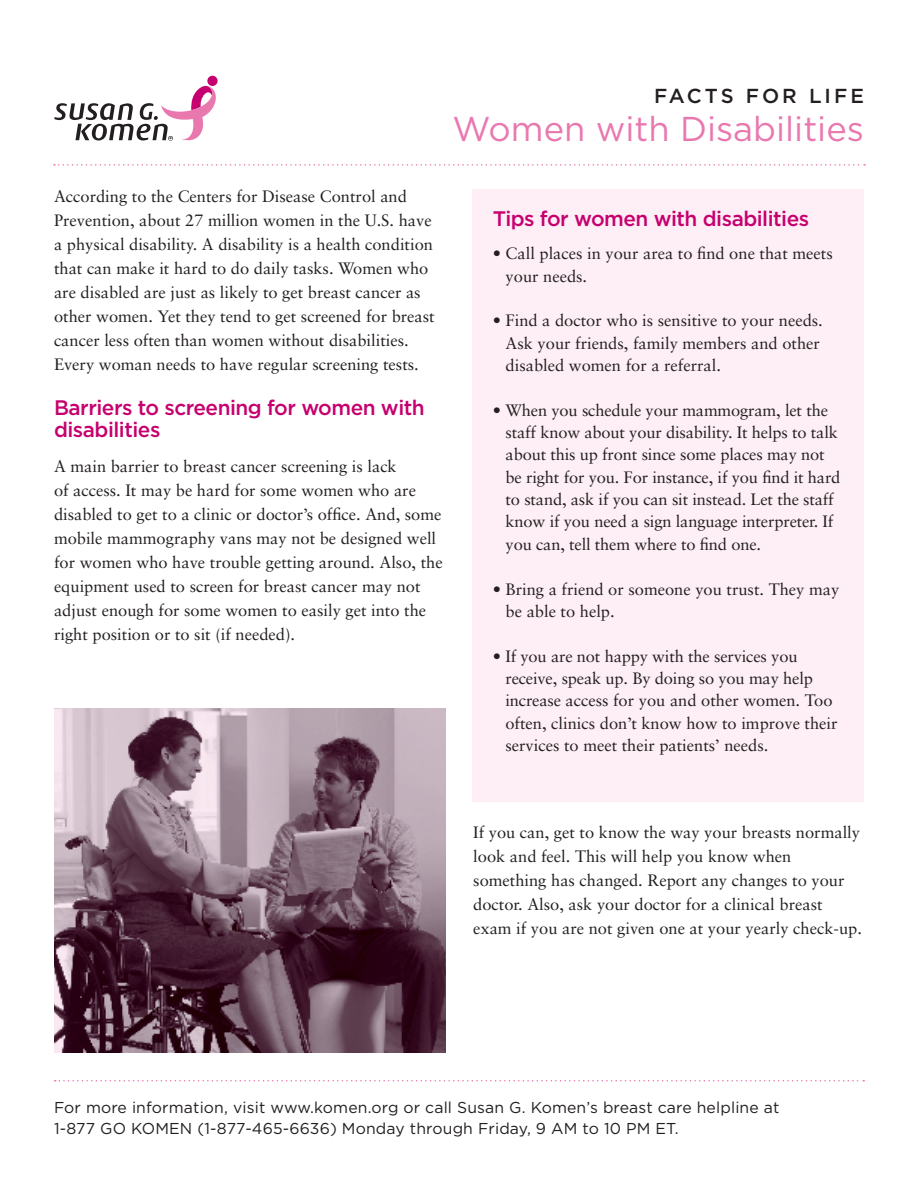
<style>
.page{position:relative;width:918px;height:1188px;background:#fff}
.page>*{position:absolute;margin:0;border:0;box-sizing:border-box;transform-origin:0 0}
.t1{font:34.5px "Gotham";color:#e978af}
.t2{font:500 21px/21.8px "Gotham";letter-spacing:-.025em;color:#c6006f}
.t3{font:500 20.25px "Gotham";letter-spacing:.15em;color:#231f20}
.t4{font:16.5px/24px "Sabon";color:#231f20}
.t5{font:15.75px/21px "Gotham";letter-spacing:.01em;color:#231f20}
</style>
<div class="page">
<svg style="left:54px;top:76px;width:164px;height:65px"></svg>
<svg style="left:55px;top:1080px;width:809px;height:2px"></svg>
<svg style="left:54px;top:164px;width:811px;height:2px"></svg>
<div style="left:472px;top:189px;width:392px;height:612px;background:#fdeff5"></div>
<img style="left:54px;top:708px;width:392px;height:345px">
<p class="t3" style="left:654px;top:85px;width:211px">FACTS FOR LIFE</p>
<h1 class="t1" style="left:453px;top:110px;width:413px">Women with Disabilities</h1>
<p class="t4" style="left:54px;top:184px;width:382px">According to the Centers for Disease Control and Prevention, about 27 million women in the U.S. have a physical disability. A disability is a health condition that can make it hard to do daily tasks. Women who are disabled are just as likely to get breast cancer as other women. Yet they tend to get screened for breast cancer less often than women without disabilities.<br>Every woman needs to have regular screening tests.</p>
<p class="t2" style="left:54px;top:397px;width:372px">Barriers to screening for women with disabilities</p>
<p class="t4" style="left:54px;top:454px;width:390px">A main barrier to breast cancer screening is lack<br>of access. It may be hard for some women who are disabled to get to a clinic or doctor’s office. And, some mobile mammography vans may not be designed well for women who have trouble getting around. Also, the equipment used to screen for breast cancer may not adjust enough for some women to easily get into the right position or to sit (if needed).</p>
<p class="t2" style="left:493px;top:208px;width:318px">Tips for women with disabilities</p>
<p class="t4" style="left:506px;top:242px;width:329px;line-height:22.4px;text-indent:-13px">• Call places in your area to find one that meets your needs.</p>
<p class="t4" style="left:506px;top:309px;width:319px;line-height:22.4px;text-indent:-13px">• Find a doctor who is sensitive to your needs.<br>Ask your friends, family members and other disabled women for a referral.</p>
<p class="t4" style="left:506px;top:399px;width:336px;line-height:22.4px;text-indent:-13px">• When you schedule your mammogram, let the staff know about your disability. It helps to talk about this up front since some places may not be right for you. For instance, if you find it hard to stand, ask if you can sit instead. Let the staff know if you need a sign language interpreter. If you can, tell them where to find one.</p>
<p class="t4" style="left:506px;top:577px;width:335px;line-height:22.4px;text-indent:-13px">• Bring a friend or someone you trust. They may be able to help.</p>
<p class="t4" style="left:505px;top:644px;width:334px;line-height:22.4px;text-indent:-13px">• If you are not happy with the services you receive, speak up. By doing so you may help increase access for you and other women. Too often, clinics don’t know how to improve their services to meet their patients’ needs.</p>
<p class="t4" style="left:473px;top:820px;width:390px">If you can, get to know the way your breasts normally look and feel. This will help you know when something has changed. Report any changes to your doctor. Also, ask your doctor for a clinical breast exam if you are not given one at your yearly check-up.</p>
<p class="t5" style="left:54px;top:1097px;width:727px">For more information, visit www.komen.org or call Susan G. Komen’s breast care helpline at<br>1-877 GO KOMEN (1-877-465-6636) Monday through Friday, 9 AM to 10 PM ET.</p>
</div>
